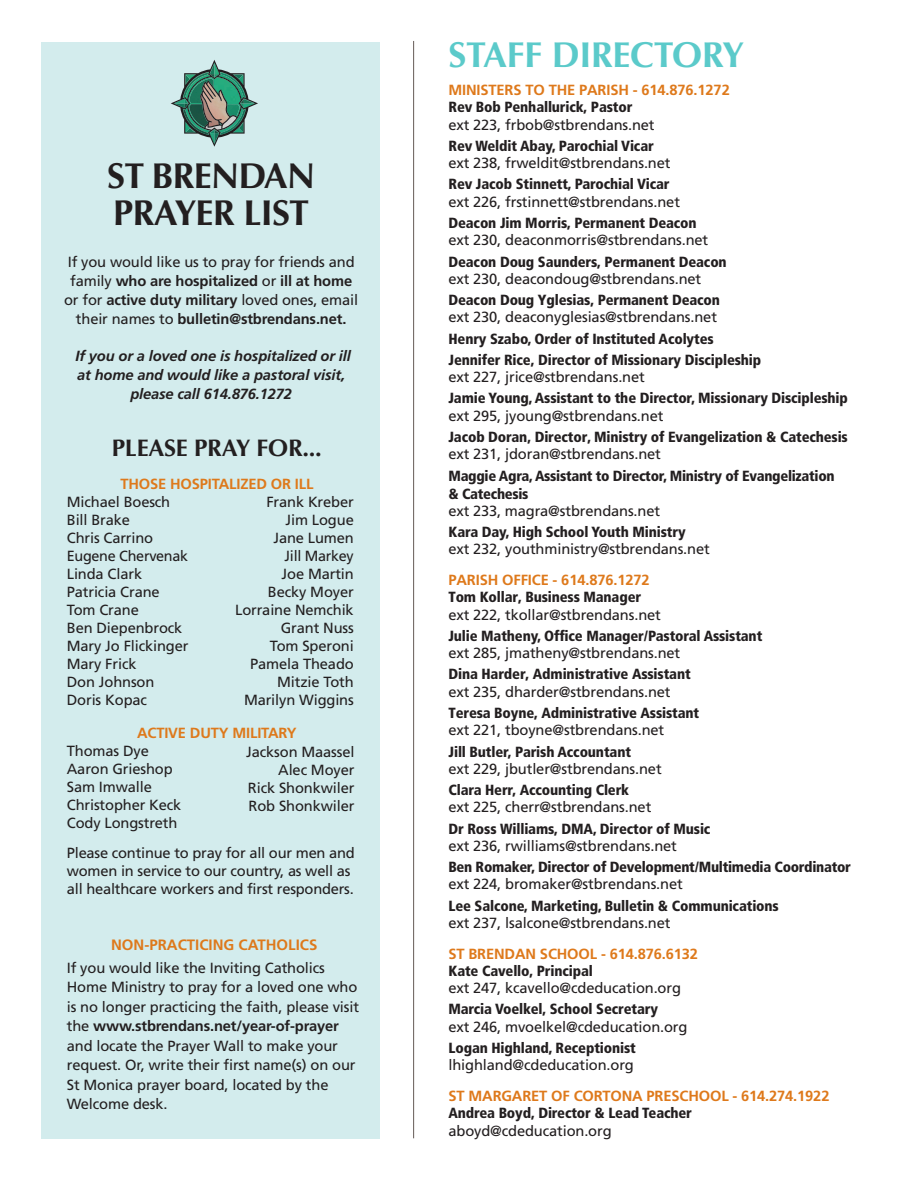
<style>
.page{position:relative;width:918px;height:1188px;background:#fff}
.page>*{position:absolute;margin:0;border:0;box-sizing:border-box;transform-origin:0 0}
.t1{font:700 36px/37.5px "Optima";letter-spacing:-.02em;color:#231f20}
.t2{font:700 36px "Optima";letter-spacing:-.01em;color:#5bcaca}
.t3{font:700 24px "Optima";letter-spacing:-.01em;color:#231f20}
.t4{font:700 15px "Frutiger LT Std";color:#de791b}
.t5{font:14.7px/18px "Frutiger LT Std";letter-spacing:-.01em;color:#231f20}
.t6{font:900 condensed 14.7px/17.2px "Frutiger LT Std";letter-spacing:-.01em;color:#231f20}
.t7{font:700 14.7px/17.2px "Frutiger LT Std";letter-spacing:-.01em;color:#de791b}
.t8{font:italic 700 14.7px/18.8px "Frutiger LT Std";letter-spacing:-.01em;color:#231f20;text-align:center}
.s1{font-weight:700}
.s2{font-weight:700;color:#de791b}
.s3{font-weight:900;font-stretch:condensed;color:#231f20}
.s4{font-weight:400;color:#231f20}
.s5{font-weight:900;font-stretch:condensed}
.s6{font-weight:400;font-stretch:normal}
</style>
<div class="page">
<div style="left:41px;top:42px;width:339px;height:1097px;background:#d3eced"></div>
<hr style="left:413px;top:41px;width:1px;height:1097px;background:#655a56">
<svg style="left:171px;top:60px;width:87px;height:87px"></svg>
<p class="t1" style="left:107px;top:157px;width:209px">ST BRENDAN<br>PRAYER LIST</p>
<p class="t5" style="left:64px;top:253px;width:296px;line-height:18.8px;text-align:center">If you would like us to pray for friends and family <span class="s1">who are hospitalized</span> or <span class="s1">ill at home </span>or for <span class="s1">active duty military</span> loved ones, email their names to <span class="s1">bulletin@stbrendans.net.</span></p>
<p class="t8" style="left:75px;top:347px;width:277px">If you or a loved one is hospitalized or ill at home and would like a pastoral visit, please call 614.876.1272</p>
<p class="t3" style="left:112px;top:434px;width:212px">PLEASE PRAY FOR...</p>
<p class="t5" style="left:67px;top:475px;width:248px;text-indent:54px"><span class="s2">THOSE HOSPITALIZED OR ILL<br></span>Michael Boesch<br>Bill Brake<br>Chris Carrino<br>Eugene Chervenak<br>Linda Clark<br>Patricia Crane<br>Tom Crane<br>Ben Diepenbrock<br>Mary Jo Flickinger<br>Mary Frick<br>Don Johnson<br>Doris Kopac</p>
<p class="t5" style="left:67px;top:724px;width:231px;text-indent:70px"><span class="s2">ACTIVE DUTY MILITARY<br></span>Thomas Dye<br>Aaron Grieshop<br>Sam Imwalle<br>Christopher Keck<br>Cody Longstreth</p>
<p class="t5" style="left:67px;top:844px;width:290px">Please continue to pray for all our men and women in service to our country, as well as all healthcare workers and first responders.</p>
<p class="t5" style="left:235px;top:493px;width:120px;text-align:right">Frank Kreber<br>Jim Logue<br>Jane Lumen<br>Jill Markey<br>Joe Martin<br>Becky Moyer<br>Lorraine Nemchik<br>Grant Nuss<br>Tom Speroni<br>Pamela Theado<br>Mitzie Toth<br>Marilyn Wiggins</p>
<p class="t5" style="left:246px;top:743px;width:110px;text-align:right">Jackson Maassel<br>Alec Moyer<br>Rick Shonkwiler<br>Rob Shonkwiler</p>
<p class="t4" style="left:111px;top:936px;width:208px">NON-PRACTICING CATHOLICS</p>
<p class="t5" style="left:67px;top:958px;width:294px;line-height:19.5px">If you would like the Inviting Catholics Home Ministry to pray for a loved one who is no longer practicing the faith, please visit the <span class="s1">www.stbrendans.net/year-of-prayer </span>and locate the Prayer Wall to make your request. Or, write their first name(s) on our St Monica prayer board, located by the Welcome desk.</p>
<p class="t2" style="left:448px;top:34px;width:297px">STAFF DIRECTORY</p>
<p class="t7" style="left:448px;top:81px;width:283px">MINISTERS TO THE PARISH - 614.876.1272<br><span class="s3">Rev Bob Penhallurick, Pastor<br></span><span class="s4">ext 223, frbob@stbrendans.net</span></p>
<p class="t5" style="left:448px;top:137px;width:224px;line-height:17.2px"><span class="s5">Rev Weldit Abay, Parochial Vicar </span>ext 238, frweldit@stbrendans.net</p>
<p class="t5" style="left:448px;top:176px;width:233px;line-height:17.2px"><span class="s5">Rev Jacob Stinnett, Parochial Vicar </span>ext 226, frstinnett@stbrendans.net</p>
<p class="t5" style="left:448px;top:214px;width:261px;line-height:17.2px"><span class="s5">Deacon Jim Morris, Permanent Deacon </span>ext 230, deaconmorris@stbrendans.net</p>
<p class="t6" style="left:448px;top:253px;width:280px">Deacon Doug Saunders, Permanent Deacon <span class="s6">ext 230, deacondoug@stbrendans.net</span></p>
<p class="t5" style="left:448px;top:291px;width:273px;line-height:17.2px"><span class="s5">Deacon Doug Yglesias, Permanent Deacon </span>ext 230, deaconyglesias@stbrendans.net</p>
<p class="t6" style="left:448px;top:328px;width:314px;line-height:21.3px">Henry Szabo, Order of Instituted Acolytes<br>Jennifer Rice, Director of Missionary Discipleship</p>
<p class="t6" style="left:448px;top:366px;width:401px;line-height:21.3px"><span class="s6">ext 227, jrice@stbrendans.net<br></span>Jamie Young, Assistant to the Director, Missionary Discipleship</p>
<p class="t6" style="left:448px;top:405px;width:401px;line-height:21.3px"><span class="s6">ext 295, jyoung@stbrendans.net<br></span>Jacob Doran, Director, Ministry of Evangelization &amp; Catechesis</p>
<p class="t6" style="left:448px;top:443px;width:388px;line-height:21.3px"><span class="s6">ext 231, jdoran@stbrendans.net<br></span>Maggie Agra, Assistant to Director, Ministry of Evangelization</p>
<p class="t5" style="left:448px;top:485px;width:213px;line-height:17.2px"><span class="s5">&amp; Catechesis<br></span>ext 233, magra@stbrendans.net</p>
<p class="t5" style="left:448px;top:523px;width:263px;line-height:17.2px"><span class="s5">Kara Day, High School Youth Ministry </span>ext 232, youthministry@stbrendans.net</p>
<p class="t5" style="left:448px;top:571px;width:214px;line-height:17.2px"><span class="s2">PARISH OFFICE - 614.876.1272<br></span><span class="s5">Tom Kollar, Business Manager </span>ext 222, tkollar@stbrendans.net</p>
<p class="t6" style="left:448px;top:627px;width:315px">Julie Matheny, Office Manager/Pastoral Assistant <span class="s6">ext 285, jmatheny@stbrendans.net</span></p>
<p class="t6" style="left:448px;top:666px;width:244px">Dina Harder, Administrative Assistant <span class="s6">ext 235, dharder@stbrendans.net</span></p>
<p class="t6" style="left:448px;top:704px;width:252px">Teresa Boyne, Administrative Assistant <span class="s6">ext 221, tboyne@stbrendans.net</span></p>
<p class="t5" style="left:448px;top:743px;width:215px;line-height:17.2px"><span class="s5">Jill Butler, Parish Accountant<br></span>ext 229, jbutler@stbrendans.net</p>
<p class="t5" style="left:448px;top:781px;width:204px;line-height:17.2px"><span class="s5">Clara Herr, Accounting Clerk </span>ext 225, cherr@stbrendans.net</p>
<p class="t6" style="left:448px;top:820px;width:263px">Dr Ross Williams, DMA, Director of Music <span class="s6">ext 236, rwilliams@stbrendans.net</span></p>
<p class="t6" style="left:448px;top:858px;width:404px">Ben Romaker, Director of Development/Multimedia Coordinator <span class="s6">ext 224, bromaker@stbrendans.net</span></p>
<p class="t6" style="left:448px;top:897px;width:332px">Lee Salcone, Marketing, Bulletin &amp; Communications <span class="s6">ext 237, lsalcone@stbrendans.net</span></p>
<p class="t5" style="left:448px;top:945px;width:251px;line-height:17.2px"><span class="s2">ST BRENDAN SCHOOL - 614.876.6132<br></span><span class="s5">Kate Cavello, Principal<br></span>ext 247, kcavello@cdeducation.org</p>
<p class="t5" style="left:448px;top:1001px;width:241px;line-height:17.2px"><span class="s5">Marcia Voelkel, School Secretary<br></span>ext 246, mvoelkel@cdeducation.org</p>
<p class="t6" style="left:448px;top:1039px;width:189px">Logan Highland, Receptionist <span class="s6">lhighland@cdeducation.org</span></p>
<p class="t7" style="left:448px;top:1087px;width:383px">ST MARGARET OF CORTONA PRESCHOOL - 614.274.1922<br><span class="s3">Andrea Boyd, Director &amp; Lead Teacher </span><span class="s4">aboyd@cdeducation.org</span></p>
</div>
